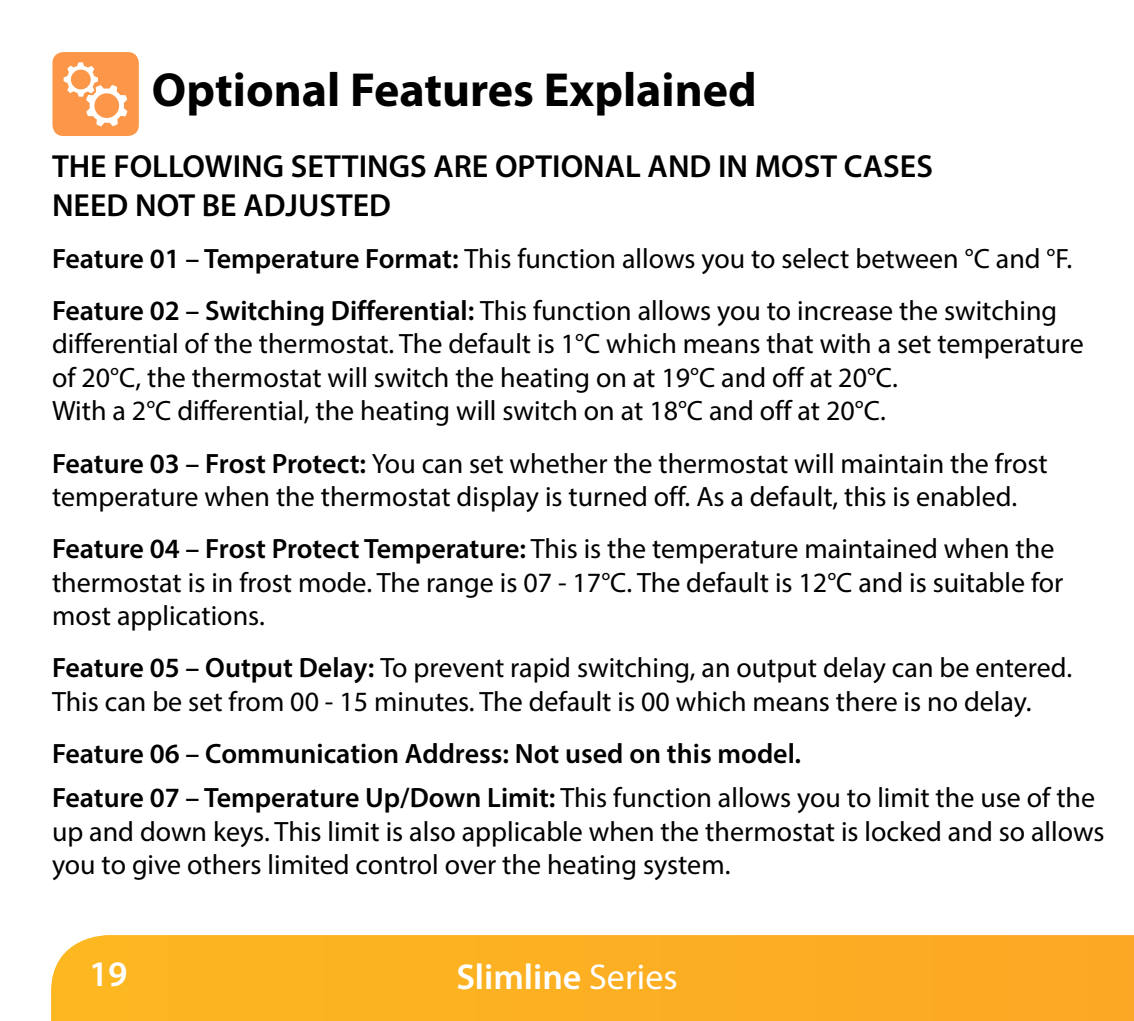
<style>
.page{position:relative;width:1134px;height:1021px;background:#fff}
.page>*{position:absolute;margin:0;border:0;box-sizing:border-box;transform-origin:0 0}
.t1{font:700 48px "Myriad Pro";color:#000}
.t2{font:600 36px "Myriad Pro";color:#fff}
.t3{font:600 32px/38.4px "Myriad Pro";color:#000}
.t4{font:28px/33.6px "Myriad Pro";color:#000}
.t5{font:600 28px/44px "Myriad Pro";color:#000}
.s1{font-weight:600}
.s2{font-weight:400}
</style>
<div class="page">
<div style="left:52px;top:52px;width:87px;height:84px;background:#fc9749;border-radius:11px"></div>
<svg style="left:64px;top:62px;width:63px;height:64px"></svg>
<div style="left:51px;top:935px;width:1083px;height:85px;background:#fcaf22"></div>
<h1 class="t1" style="left:152px;top:59px;width:606px">Optional Features Explained</h1>
<p class="t3" style="left:52px;top:146px;width:882px">THE FOLLOWING SETTINGS ARE OPTIONAL AND IN MOST CASES<br>NEED NOT BE ADJUSTED</p>
<p class="t4" style="left:52px;top:232px;width:1022px;line-height:52px"><span class="s1">Feature 01 – Temperature Format:</span> This function allows you to select between °C and °F.<br><span class="s1">Feature 02 – Switching Differential:</span> This function allows you to increase the switching</p>
<p class="t4" style="left:52px;top:326px;width:1033px">differential of the thermostat. The default is 1°C which means that with a set temperature of 20°C, the thermostat will switch the heating on at 19°C and off at 20°C.<br>With a 2°C differential, the heating will switch on at 18°C and off at 20°C.</p>
<p class="t4" style="left:52px;top:446px;width:997px"><span class="s1">Feature 03 – Frost Protect:</span> You can set whether the thermostat will maintain the frost temperature when the thermostat display is turned off. As a default, this is enabled.</p>
<p class="t4" style="left:52px;top:531px;width:1013px"><span class="s1">Feature 04 – Frost Protect Temperature:</span> This is the temperature maintained when the thermostat is in frost mode. The range is 07 - 17°C. The default is 12°C and is suitable for most applications.</p>
<p class="t4" style="left:52px;top:650px;width:1022px"><span class="s1">Feature 05 – Output Delay:</span> To prevent rapid switching, an output delay can be entered.<br>This can be set from 00 - 15 minutes. The default is 00 which means there is no delay.</p>
<p class="t5" style="left:52px;top:731px;width:1045px">Feature 06 – Communication Address: Not used on this model.<br>Feature 07 – Temperature Up/Down Limit: <span class="s2">This function allows you to limit the use of the</span></p>
<p class="t4" style="left:52px;top:814px;width:1054px">up and down keys. This limit is also applicable when the thermostat is locked and so allows you to give others limited control over the heating system.</p>
<p class="t2" style="left:89px;top:950px;width:40px">19</p>
<p class="t2" style="left:456px;top:953px;width:223px">Slimline <span class="s2">Series</span></p>
</div>
